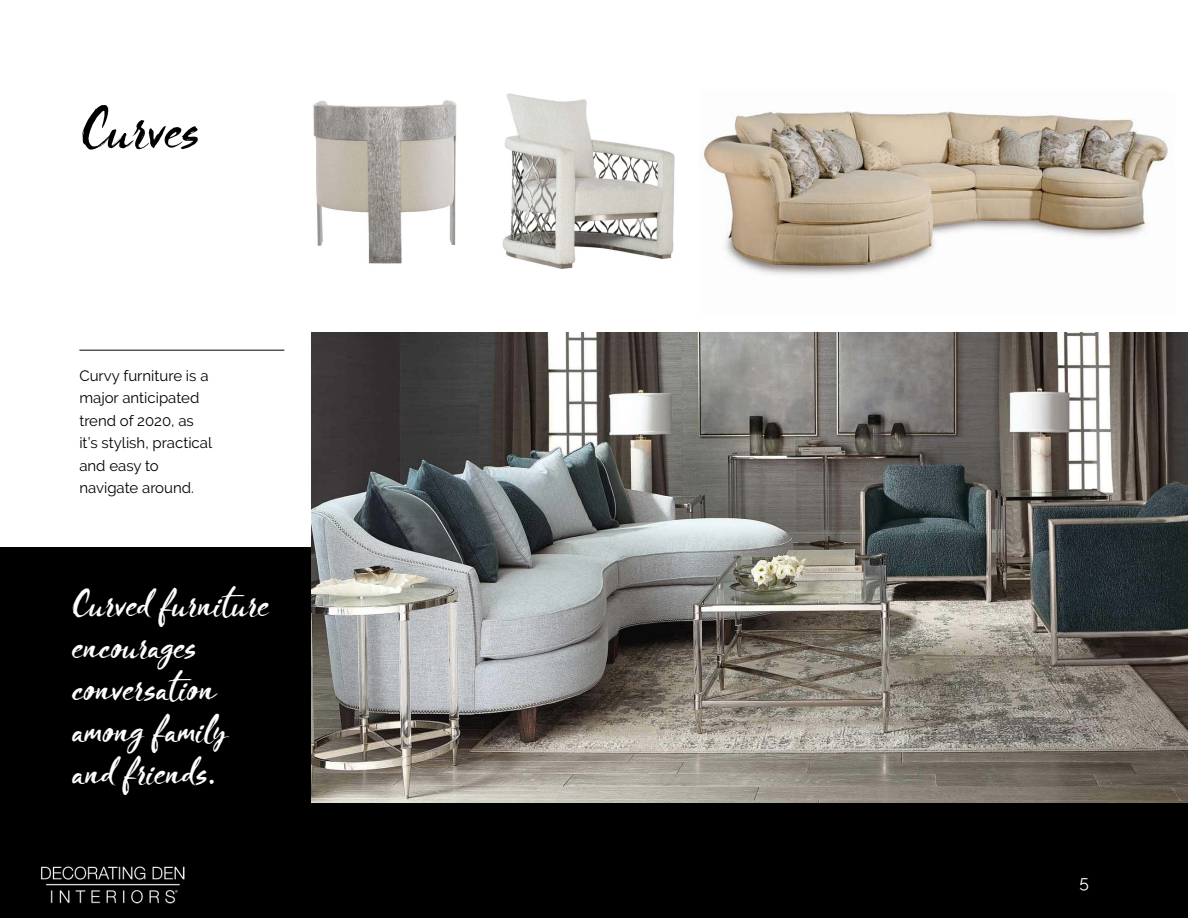
<style>
.page{position:relative;width:1188px;height:918px;background:#fff}
.page>*{position:absolute;margin:0;border:0;box-sizing:border-box;transform-origin:0 0}
.t1{font:51px "Blooms";color:#000}
.t2{font:33px/42px "Blooms";color:#fff}
.t3{font:17.25px "Raleway";color:#fff}
.t4{font:15px/22.5px "Raleway";color:#000}
</style>
<div class="page">
<div style="left:0;top:547px;width:1188px;height:304px;background:#000"></div>
<div style="left:0;top:848px;width:1188px;height:70px;background:#000"></div>
<img style="left:311px;top:332px;width:877px;height:470px">
<hr style="left:79px;top:350px;width:205px;height:1px;background:#000">
<img style="left:313px;top:100px;width:144px;height:164px">
<img style="left:502px;top:93px;width:173px;height:176px">
<img style="left:699px;top:111px;width:470px;height:165px">
<h1 class="t1" style="left:81px;top:92px;width:120px">Curves</h1>
<p class="t4" style="left:79px;top:364px;width:134px">Curvy furniture is a major anticipated trend of 2020, as it’s stylish, practical and easy to navigate around.</p>
<h2 class="t2" style="left:72px;top:584px;width:198px">Curved furniture encourages conversation among family and friends.</h2>
<p class="t3" style="left:1079px;top:872px;width:11px">5</p>
</div>
